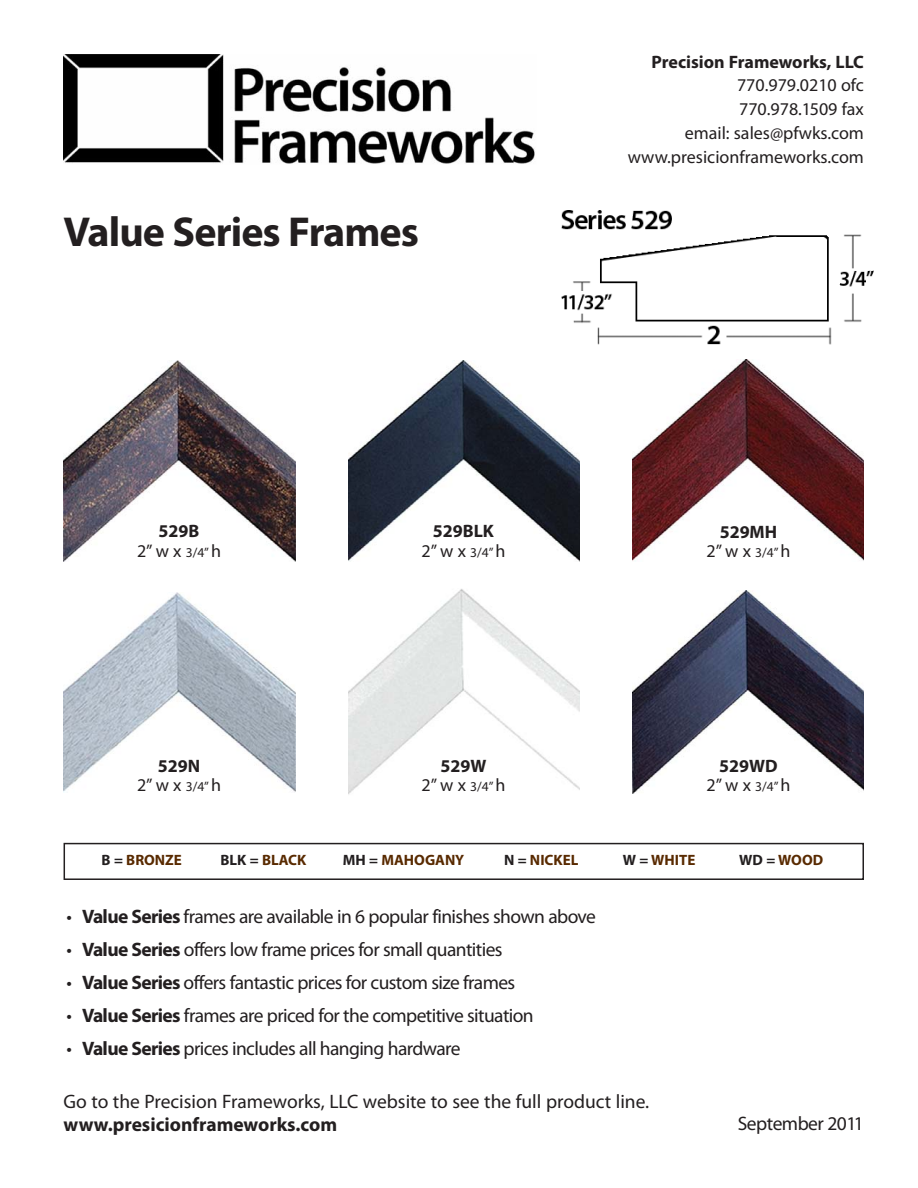
<style>
.page{position:relative;width:918px;height:1188px;background:#fff}
.page>*{position:absolute;margin:0;border:0;box-sizing:border-box;transform-origin:0 0}
.t1{font:700 42px "Myriad Pro";letter-spacing:-.02em;color:#231f20}
.t2{font:19.5px "Myriad Pro";letter-spacing:-.03em;color:#231f20}
.t3{font:19.5px "Myriad Pro";color:#231f20}
.t4{font:700 19.5px "Myriad Pro";color:#231f20}
.t5{font:18px/24px "Myriad Pro";color:#231f20;text-align:center}
.t6{font:700 18px/19.5px "Myriad Pro";color:#231f20;text-align:center}
.t7{font:700 15px "Myriad Pro";color:#592a00}
.s1{font-weight:700}
.s2{font-size:13.5px}
.s3{font-weight:400}
.s4{font-weight:400;font-size:13.5px}
.s5{color:#231f20}
</style>
<div class="page">
<img style="left:64px;top:54px;width:471px;height:110px">
<img style="left:64px;top:360px;width:231px;height:201px">
<img style="left:348px;top:360px;width:232px;height:201px">
<img style="left:632px;top:360px;width:232px;height:201px">
<img style="left:64px;top:592px;width:231px;height:200px">
<img style="left:348px;top:589px;width:232px;height:206px">
<img style="left:632px;top:591px;width:232px;height:203px">
<img style="left:562px;top:211px;width:312px;height:134px">
<div style="left:64px;top:843px;width:800px;height:37px;border:2px solid #231f20"></div>
<h1 class="t1" style="left:64px;top:207px;width:357px">Value Series Frames</h1>
<p class="t6" style="left:652px;top:52px;width:214px">Precision Frameworks, LLC</p>
<p class="t5" style="left:628px;top:75px;width:238px;text-align:right">770.979.0210 ofc<br>770.978.1509 fax<br>email: sales@pfwks.com www.presicionframeworks.com</p>
<p class="t5" style="left:137px;top:523px;width:85px;line-height:19.5px"><span class="s1">529B<br></span>2” w x <span class="s2">3/4”</span> h</p>
<p class="t6" style="left:422px;top:521px;width:85px">529BLK<br><span class="s3">2” w x</span> <span class="s4">3/4”</span> <span class="s3">h</span></p>
<p class="t6" style="left:707px;top:522px;width:85px">529MH<br><span class="s3">2” w x</span> <span class="s4">3/4”</span> <span class="s3">h</span></p>
<p class="t5" style="left:137px;top:758px;width:85px;line-height:19.5px"><span class="s1">529N<br></span>2” w x <span class="s2">3/4”</span> h</p>
<p class="t5" style="left:422px;top:758px;width:85px;line-height:19.5px"><span class="s1">529W<br></span>2” w x <span class="s2">3/4”</span> h</p>
<p class="t6" style="left:707px;top:756px;width:85px">529WD<br><span class="s3">2” w x</span> <span class="s4">3/4”</span> <span class="s3">h</span></p>
<p class="t7" style="left:102px;top:851px;width:82px"><span class="s5">B =</span> BRONZE</p>
<p class="t7" style="left:220px;top:851px;width:87px"><span class="s5">BLK =</span> BLACK</p>
<p class="t7" style="left:343px;top:851px;width:123px"><span class="s5">MH =</span> MAHOGANY</p>
<p class="t7" style="left:504px;top:851px;width:76px"><span class="s5">N =</span> NICKEL</p>
<p class="t7" style="left:623px;top:851px;width:74px"><span class="s5">W =</span> WHITE</p>
<p class="t7" style="left:739px;top:851px;width:85px"><span class="s5">WD =</span> WOOD</p>
<p class="t2" style="left:66px;top:909px;width:531px">• <span class="s1">Value Series</span> frames are available in 6 popular finishes shown above</p>
<p class="t2" style="left:66px;top:942px;width:438px">• <span class="s1">Value Series</span> offers low frame prices for small quantities</p>
<p class="t2" style="left:66px;top:975px;width:450px">• <span class="s1">Value Series</span> offers fantastic prices for custom size frames</p>
<p class="t2" style="left:66px;top:1008px;width:469px">• <span class="s1">Value Series</span> frames are priced for the competitive situation</p>
<p class="t2" style="left:66px;top:1041px;width:396px">• <span class="s1">Value Series</span> prices includes all hanging hardware</p>
<p class="t3" style="left:64px;top:1094px;width:587px">Go to the Precision Frameworks, LLC website to see the full product line.</p>
<p class="t4" style="left:64px;top:1113px;width:275px">www.presicionframeworks.com</p>
<p class="t2" style="left:738px;top:1116px;width:128px">September 2011</p>
</div>
